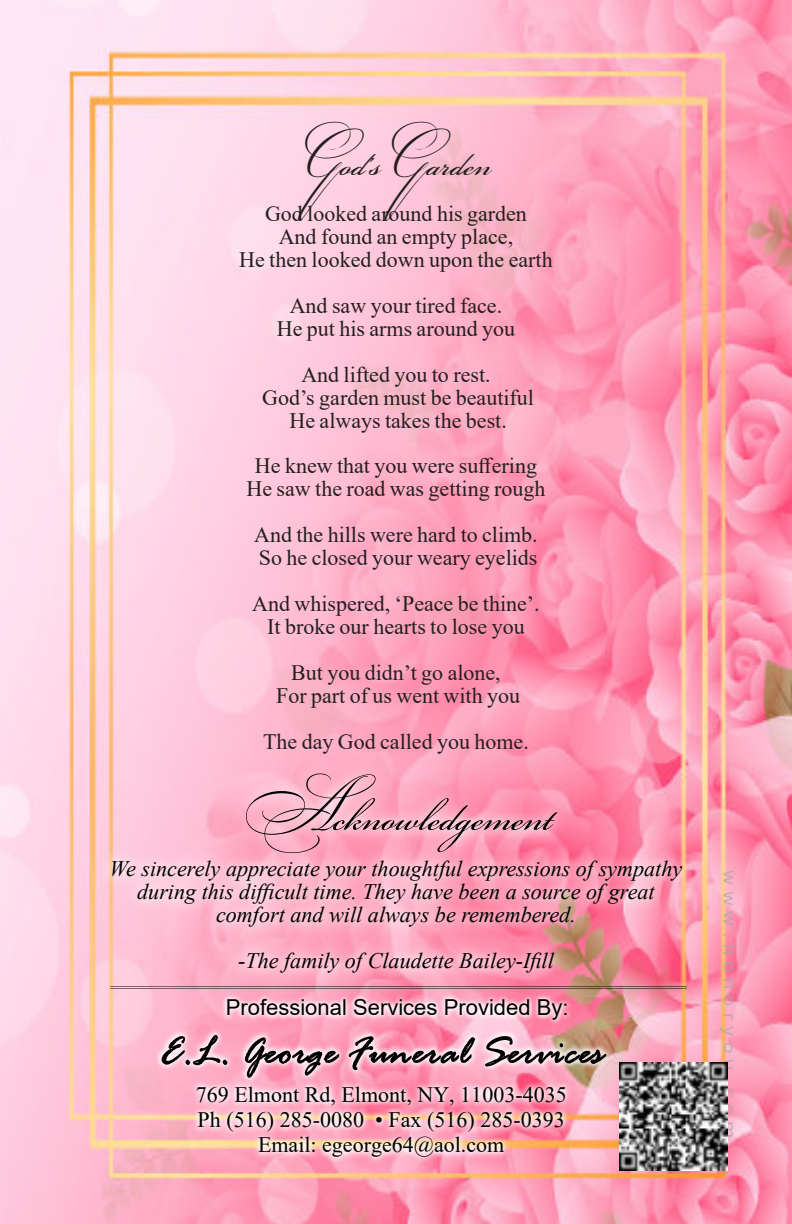
<style>
.page{position:relative;width:792px;height:1224px;background:#fff}
.page>*{position:absolute;margin:0;border:0;box-sizing:border-box;transform-origin:0 0}
.t1{font:55.4px "Bickham Script Two";color:#000}
.t2{font:48px "Bickham Script Two";color:#231f20}
.t3{font:italic 22.2px/23px "Times New Roman";color:#000;text-align:center}
.t4{font:22px/23px "Times New Roman";color:#231f20;text-align:center}
.t5{font:22px/25.2px "Times New Roman";color:#000;text-align:center}
.t6{font:22px "Arial";color:#000}
.t7{font:17.4px "Arial";letter-spacing:.285em;color:rgb(167 167 167/.68);scale:1.18 1}
</style>
<div class="page">
<img style="left:0;top:0;width:792px;height:1224px">
<img style="left:97px;top:760px;width:599px;height:226px">
<hr style="left:110px;top:986px;width:577px;height:1px;background:#000">
<img style="left:77px;top:1029px;width:608px;height:149px">
<svg style="left:162px;top:1035px;width:66px;height:30px;background:#be96a2"></svg>
<svg style="left:245px;top:1037px;width:94px;height:41px;background:#c08b9a"></svg>
<svg style="left:349px;top:1036px;width:126px;height:34px;background:#c28a9a"></svg>
<svg style="left:485px;top:1036px;width:121px;height:30px;background:#ad9190"></svg>
<img style="left:66px;top:987px;width:662px;height:42px">
<img style="left:620px;top:1062px;width:108px;height:108px">
<h2 class="t2" style="left:300px;top:131px;width:193px">God’sGarden</h2>
<p class="t4" style="left:239px;top:204px;width:315px">God looked around his garden<br>And found an empty place,<br>He then looked down upon the earth</p>
<p class="t4" style="left:277px;top:296px;width:240px">And saw your tired face.<br>He put his arms around you</p>
<p class="t4" style="left:262px;top:365px;width:273px">And lifted you to rest.<br>God’s garden must be beautiful<br>He always takes the best.</p>
<p class="t4" style="left:247px;top:457px;width:300px">He knew that you were suffering<br>He saw the road was getting rough</p>
<p class="t4" style="left:254px;top:526px;width:285px;text-align:left">And the hills were hard to climb.<br>So he closed your weary eyelids</p>
<p class="t4" style="left:252px;top:594px;width:289px">And whispered, ‘Peace be thine’.<br>It broke our hearts to lose you</p>
<p class="t4" style="left:276px;top:663px;width:245px">But you didn’t go alone,<br>For part of us went with you</p>
<p class="t4" style="left:263px;top:732px;width:267px">The day God called you home.</p>
<h1 class="t1" style="left:239px;top:778px;width:315px">Acknowledgement</h1>
<p class="t3" style="left:110px;top:859px;width:574px">We sincerely appreciate your thoughtful expressions of sympathy during this difficult time. They have been a source of great comfort and will always be remembered.</p>
<p class="t3" style="left:238px;top:951px;width:317px">-The family of Claudette Bailey-Ifill</p>
<p class="t6" style="left:226px;top:999px;width:344px">Professional Services Provided By:</p>
<p class="t5" style="left:196px;top:1084px;width:373px">769 Elmont Rd, Elmont, NY, 11003-4035<br>Ph (516) 285-0080 • Fax (516) 285-0393<br>Email: egeorge64@aol.com</p>
<p class="t7" style="left:736px;top:870px;width:229px;rotate:90deg">www.honoryou.com</p>
</div>
